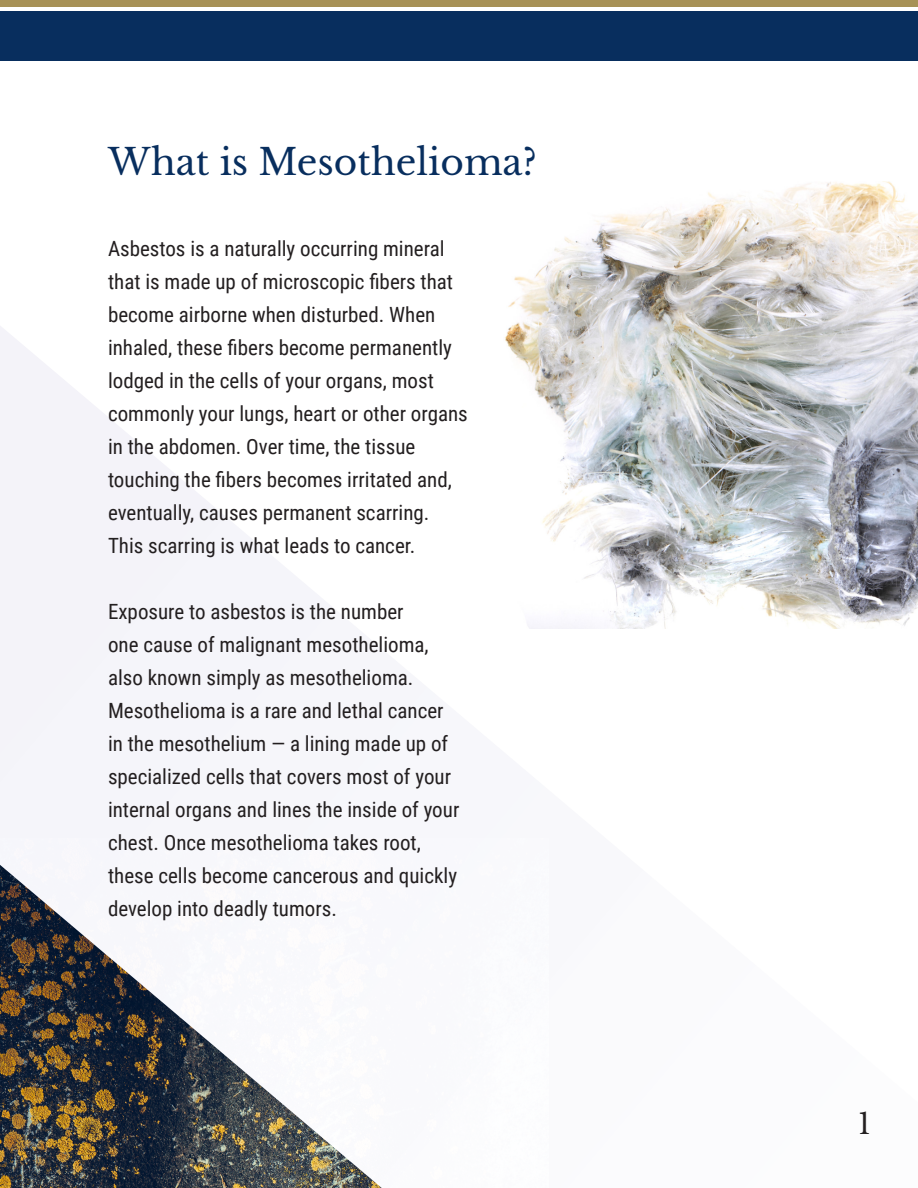
<style>
.page{position:relative;width:918px;height:1188px;background:#fff}
.page>*{position:absolute;margin:0;border:0;box-sizing:border-box;transform-origin:0 0}
.t1{font:36px "Libre Baskerville";color:#082e5e}
.t2{font:28.5px "Libre Baskerville";color:#231f20}
.t3{font:21px/33px "Roboto Condensed";color:#231f20}
</style>
<div class="page">
<svg style="left:0;top:326px;width:382px;height:862px"></svg>
<img style="left:505px;top:181px;width:413px;height:448px">
<div style="left:0;top:11px;width:918px;height:50px;background:#082e5e"></div>
<div style="left:0;top:0;width:918px;height:6px;background:#a79156"></div>
<p class="t1" style="left:108px;top:140px;width:430px">What is Mesothelioma?</p>
<p class="t3" style="left:108px;top:231px;width:361px">Asbestos is a naturally occurring mineral that is made up of microscopic fibers that become airborne when disturbed. When inhaled, these fibers become permanently lodged in the cells of your organs, most commonly your lungs, heart or other organs in the abdomen. Over time, the tissue touching the fibers becomes irritated and, eventually, causes permanent scarring.<br>This scarring is what leads to cancer.</p>
<p class="t3" style="left:108px;top:594px;width:353px">Exposure to asbestos is the number<br>one cause of malignant mesothelioma, also known simply as mesothelioma.<br>Mesothelioma is a rare and lethal cancer in the mesothelium — a lining made up of specialized cells that covers most of your internal organs and lines the inside of your chest. Once mesothelioma takes root, these cells become cancerous and quickly develop into deadly tumors.</p>
<p class="t2" style="left:858px;top:1106px;width:14px">1</p>
</div>
